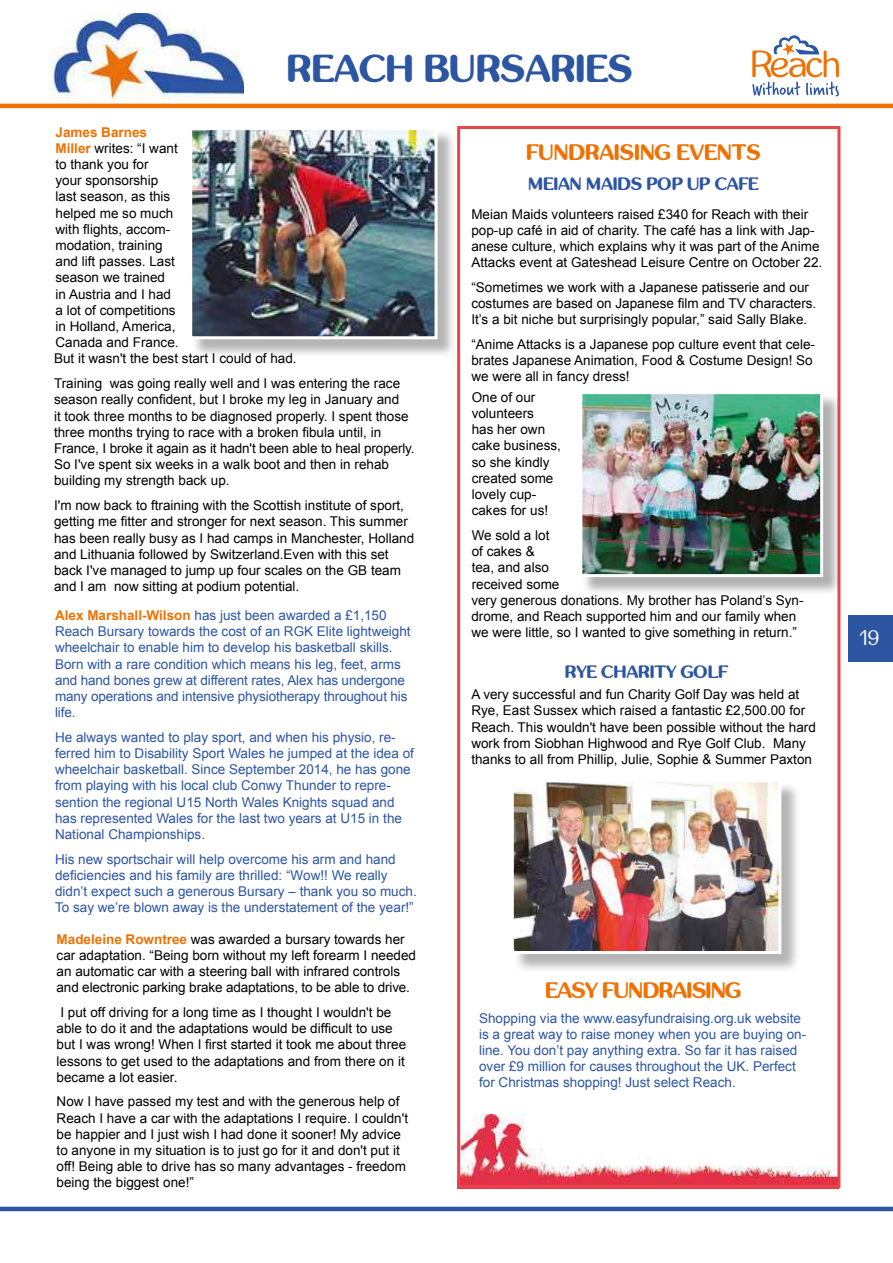
<style>
.page{position:relative;width:893px;height:1263px;background:#fff}
.page>*{position:absolute;margin:0;border:0;box-sizing:border-box;transform-origin:0 0}
.t1{font:700 39px "inglobal";color:#2c55a2}
.t2{font:700 22.5px "inglobal";color:#ee7203}
.t3{font:700 22.5px "inglobal";letter-spacing:-.025em;color:#ee7203}
.t4{font:21px "inglobal";color:#fff}
.t5{font:700 18px "inglobal";color:#2c55a2}
.t6{font:13.5px/16.2px "Arial";color:#000}
.t7{font:13.5px/16.2px "Arial";color:#2c55a2}
.s1{font-weight:700;color:#ee7203}
</style>
<div class="page">
<img style="left:461px;top:1114px;width:375px;height:70px">
<div style="left:457px;top:126px;width:383px;height:1062px;border:3px solid #e9454b"></div>
<div style="left:513px;top:782px;width:288px;height:191px;background:#000;opacity:.3"></div>
<img style="left:515px;top:783px;width:262px;height:167px">
<div style="left:511px;top:779px;width:270px;height:175px;border:3px solid #fff"></div>
<div style="left:582px;top:393px;width:260px;height:203px;background:#000;opacity:.31"></div>
<img style="left:583px;top:395px;width:236px;height:178px">
<div style="left:579px;top:391px;width:244px;height:186px;border:3px solid #fff"></div>
<hr style="left:0;top:1207px;width:893px;height:4px;background:#2c55a2">
<img style="left:32px;top:14px;width:212px;height:95px">
<div style="left:849px;top:615px;width:44px;height:47px;background:#2c55a2"></div>
<hr style="left:0;top:104px;width:893px;height:4px;background:#ee7203">
<svg style="left:752px;top:35px;width:87px;height:61px"></svg>
<div style="left:191px;top:129px;width:265px;height:229px;background:#000;opacity:.3"></div>
<img style="left:193px;top:131px;width:241px;height:204px">
<div style="left:189px;top:127px;width:249px;height:212px;border:3px solid #fff"></div>
<h1 class="t1" style="left:287px;top:47px;width:347px">REACH BURSARIES</h1>
<p class="t6" style="left:54px;top:124px;width:244px"><span class="s1">James Barnes<br>Miller</span> writes: “I want<br>to thank you for<br>your sponsorship<br>last season, as this<br>helped me so much<br>with flights, accom-<br>modation, training<br>and lift passes. Last<br>season we trained<br>in Austria and I had<br>a lot of competitions<br>in Holland, America,<br>Canada and France.<br>But it wasn't the best start I could of had.</p>
<p class="t6" style="left:54px;top:375px;width:362px">Training was going really well and I was entering the race season really confident, but I broke my leg in January and<br>it took three months to be diagnosed properly. I spent those three months trying to race with a broken fibula until, in France, I broke it again as it hadn't been able to heal properly.<br>So I've spent six weeks in a walk boot and then in rehab building my strength back up.</p>
<p class="t6" style="left:54px;top:497px;width:362px">I'm now back to ftraining with the Scottish institute of sport, getting me fitter and stronger for next season. This summer has been really busy as I had camps in Manchester, Holland and Lithuania followed by Switzerland.Even with this set back I've managed to jump up four scales on the GB team and I am now sitting at podium potential.</p>
<p class="t7" style="left:55px;top:607px;width:357px"><span class="s1">Alex Marshall-Wilson</span> has just been awarded a £1,150<br>Reach Bursary towards the cost of an RGK Elite lightweight wheelchair to enable him to develop his basketball skills.<br>Born with a rare condition which means his leg, feet, arms and hand bones grew at different rates, Alex has undergone many operations and intensive physiotherapy throughout his life.</p>
<p class="t7" style="left:55px;top:729px;width:360px">He always wanted to play sport, and when his physio, re&shy;ferred him to Disability Sport Wales he jumped at the idea of wheelchair basketball. Since September 2014, he has gone from playing with his local club Conwy Thunder to repre&shy;sention the regional U15 North Wales Knights squad and has represented Wales for the last two years at U15 in the National Championships.</p>
<p class="t7" style="left:55px;top:851px;width:363px">His new sportschair will help overcome his arm and hand deficiencies and his family are thrilled: “Wow!! We really didn’t expect such a generous Bursary – thank you so much.<br>To say we’re blown away is the understatement of the year!”</p>
<p class="t6" style="left:57px;top:931px;width:361px"><span class="s1">Madeleine Rowntree</span> was awarded a bursary towards her car adaptation. “Being born without my left forearm I needed an automatic car with a steering ball with infrared controls and electronic parking brake adaptations, to be able to drive.</p>
<p class="t6" style="left:57px;top:1004px;width:351px">I put off driving for a long time as I thought I wouldn't be able to do it and the adaptations would be difficult to use but I was wrong! When I first started it took me about three lessons to get used to the adaptations and from there on it became a lot easier.</p>
<p class="t6" style="left:57px;top:1094px;width:353px">Now I have passed my test and with the generous help of Reach I have a car with the adaptations I require. I couldn't be happier and I just wish I had done it sooner! My advice to anyone in my situation is to just go for it and don't put it off! Being able to drive has so many advantages - freedom being the biggest one!”</p>
<h2 class="t2" style="left:526px;top:140px;width:236px">FUNDRAISING EVENTS</h2>
<h3 class="t5" style="left:528px;top:174px;width:232px">MEIAN MAIDS POP UP CAFE</h3>
<p class="t6" style="left:471px;top:206px;width:352px">Meian Maids volunteers raised £340 for Reach with their pop-up café in aid of charity. The café has a link with Jap&shy;anese culture, which explains why it was part of the Anime Attacks event at Gateshead Leisure Centre on October 22.</p>
<p class="t6" style="left:471px;top:279px;width:346px">“Sometimes we work with a Japanese patisserie and our costumes are based on Japanese film and TV characters.<br>It’s a bit niche but surprisingly popular,” said Sally Blake.</p>
<p class="t6" style="left:471px;top:336px;width:345px">“Anime Attacks is a Japanese pop culture event that cele&shy;brates Japanese Animation, Food &amp; Costume Design! So we were all in fancy dress!</p>
<p class="t6" style="left:472px;top:389px;width:91px">One of our volunteers<br>has her own cake business, so she kindly created some lovely cup&shy;cakes for us!</p>
<p class="t6" style="left:472px;top:527px;width:89px">We sold a lot of cakes &amp; tea, and also received some</p>
<p class="t6" style="left:471px;top:592px;width:334px">very generous donations. My brother has Poland’s Syn&shy;drome, and Reach supported him and our family when we were little, so I wanted to give something in return.”</p>
<h3 class="t5" style="left:565px;top:661px;width:165px">RYE CHARITY GOLF</h3>
<p class="t6" style="left:471px;top:686px;width:346px">A very successful and fun Charity Golf Day was held at Rye, East Sussex which raised a fantastic £2,500.00 for Reach. This wouldn't have been possible without the hard work from Siobhan Highwood and Rye Golf Club. Many thanks to all from Phillip, Julie, Sophie &amp; Summer Paxton</p>
<h2 class="t3" style="left:545px;top:977px;width:198px">EASY FUNDRAISING</h2>
<p class="t7" style="left:479px;top:1010px;width:329px">Shopping via the www.easyfundraising.org.uk website is a great way to raise money when you are buying on&shy;line. You don’t pay anything extra. So far it has raised over £9 million for causes throughout the UK. Perfect for Christmas shopping! Just select Reach.</p>
<h3 class="t4" style="left:859px;top:625px;width:21px">19</h3>
</div>
